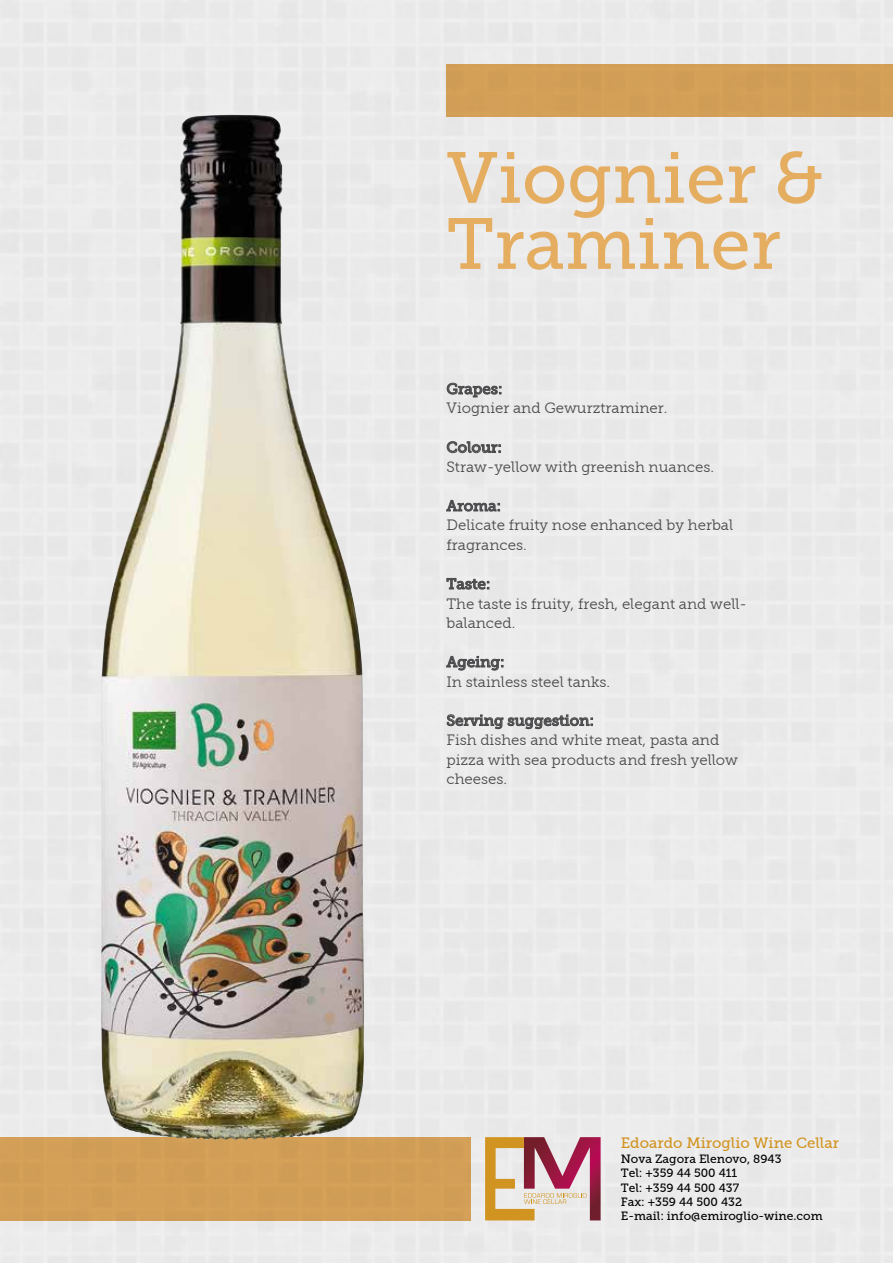
<style>
.page{position:relative;width:893px;height:1263px;background:#eaeaea}
.page>*{position:absolute;margin:0;border:0;box-sizing:border-box;transform-origin:0 0}
.t1{font:72px/66px "Museo Slab 500";color:#e5ad60}
.t2{font:15px/19.5px "Museo Slab 300";color:#4b4b4d}
.t3{font:15px "Museo Slab 500";letter-spacing:.005em;color:#4b4b4d}
.t4{font:15px "Museo Slab 500";color:#d29421}
.t5{font:12px/14.4px "Museo Slab 500";color:#000}
</style>
<div class="page">
<div style="left:0;top:1137px;width:471px;height:83px;background:#d29e58"></div>
<div style="left:446px;top:64px;width:447px;height:52px;background:#d39f58"></div>
<svg style="left:485px;top:1137px;width:116px;height:83px;background:#cd9e90"></svg>
<svg style="left:447px;top:383px;width:54px;height:14px"></svg>
<svg style="left:447px;top:441px;width:54px;height:12px"></svg>
<svg style="left:446px;top:500px;width:54px;height:12px"></svg>
<svg style="left:446px;top:578px;width:43px;height:12px"></svg>
<svg style="left:446px;top:656px;width:57px;height:15px"></svg>
<svg style="left:447px;top:714px;width:146px;height:15px;background:#b1b1b2"></svg>
<img style="left:101px;top:116px;width:184px;height:1024px">
<h1 class="t1" style="left:446px;top:145px;width:378px">Viognier &amp;<br>Traminer</h1>
<p class="t3" style="left:446px;top:380px;width:57px">Grapes:</p>
<p class="t2" style="left:446px;top:399px;width:222px">Viognier and Gewurztraminer.</p>
<p class="t3" style="left:446px;top:439px;width:57px">Colour:</p>
<p class="t2" style="left:446px;top:457px;width:269px">Straw-yellow with greenish nuances.</p>
<p class="t3" style="left:446px;top:497px;width:56px">Aroma:</p>
<p class="t2" style="left:446px;top:516px;width:288px">Delicate fruity nose enhanced by herbal fragrances.</p>
<p class="t3" style="left:446px;top:575px;width:45px">Taste:</p>
<p class="t2" style="left:446px;top:594px;width:302px">The taste is fruity, fresh, elegant and well&shy;balanced.</p>
<p class="t3" style="left:446px;top:653px;width:60px">Ageing:</p>
<p class="t2" style="left:446px;top:672px;width:165px">In stainless steel tanks.</p>
<p class="t3" style="left:446px;top:712px;width:149px">Serving suggestion:</p>
<p class="t2" style="left:446px;top:730px;width:293px">Fish dishes and white meat, pasta and pizza with sea products and fresh yellow cheeses.</p>
<p class="t4" style="left:621px;top:1135px;width:220px">Edoardo Miroglio Wine Cellar</p>
<p class="t5" style="left:621px;top:1151px;width:203px">Nova Zagora Elenovo, 8943<br>Tel: +359 44 500 411<br>Tel: +359 44 500 437<br>Fax: +359 44 500 432<br>E-mail: info@emiroglio-wine.com</p>
</div>
